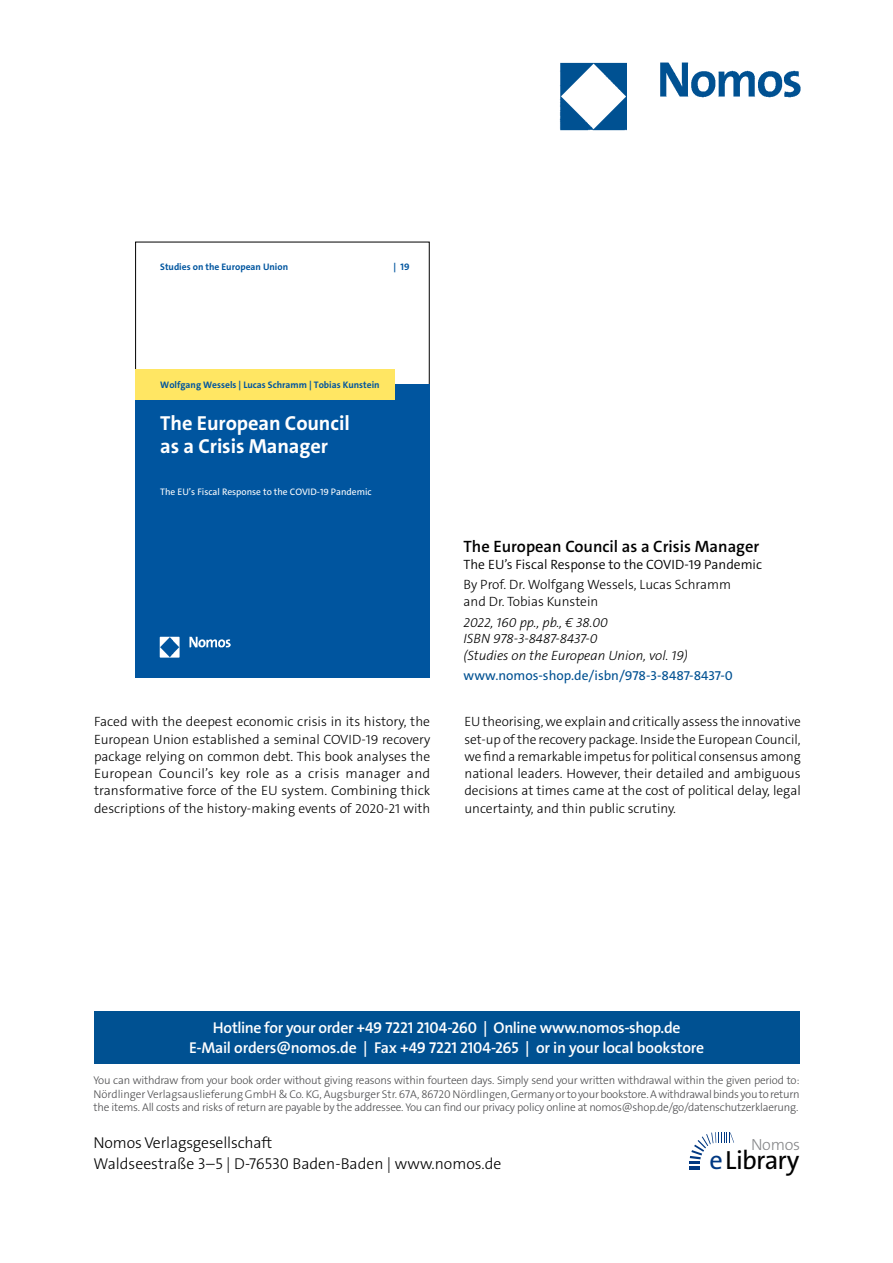
<style>
.page{position:relative;width:893px;height:1263px;background:#fff}
.page>*{position:absolute;margin:0;border:0;box-sizing:border-box;transform-origin:0 0}
.t1{font:26.4px "The Sans Os F";letter-spacing:-.03em;color:#000}
.t2{font:700 20.4px/23.1px "The Sans C5";letter-spacing:-.005em;color:#fff}
.t3{font:600 16.5px "The Sans C5";color:#000}
.t4{font:300 16.2px "The Sans Os F";letter-spacing:-.02em;color:#87888a}
.t5{font:600 15.75px/21px "The Sans Os F";letter-spacing:-.02em;color:#fff;text-align:center}
.t6{font:300 15.75px/21px "The Sans Os F";color:#000}
.t7{font:300 13.5px/17.2px "The Sans C5";color:#000;text-align:justify}
.t8{font:italic 300 13.5px/16.5px "The Sans C5";color:#000}
.t9{font:300 13.5px "The Sans C5";color:#000}
.t10{font:13.5px "The Sans C5";color:#005192}
.t11{font:300 11.25px/13.5px "The Sans Os F";letter-spacing:-.02em;color:#4b4b4d;text-align:justify}
.t12{font:700 9.45px "The Sans C5";color:#00559f}
.t13{font:9.45px "The Sans C5";color:#fff}
.s1{color:#003882}
</style>
<div class="page">
<div style="left:94px;top:1011px;width:705px;height:52px;background:#005192"></div>
<hr style="left:689px;top:1166px;width:11px;height:4px;background:#003882">
<svg style="left:689px;top:1132px;width:45px;height:32px"></svg>
<img style="left:559px;top:62px;width:242px;height:69px">
<svg style="left:135px;top:242px;width:295px;height:142px"></svg>
<div style="left:135px;top:384px;width:295px;height:293px;background:#00559f"></div>
<div style="left:135px;top:369px;width:260px;height:30px;background:#ffe663"></div>
<img style="left:160px;top:636px;width:70px;height:21px">
<p class="t12" style="left:160px;top:261px;width:129px">Studies on the European Union</p>
<p class="t12" style="left:394px;top:261px;width:17px">| 19</p>
<p class="t12" style="left:160px;top:379px;width:221px">Wolfgang Wessels | Lucas Schramm | Tobias Kunstein</p>
<h2 class="t2" style="left:160px;top:412px;width:191px">The European Council as a Crisis Manager</h2>
<p class="t13" style="left:160px;top:486px;width:213px">The EU’s Fiscal Response to the COVID-19 Pandemic</p>
<p class="t3" style="left:463px;top:536px;width:297px">The European Council as a Crisis Manager</p>
<p class="t9" style="left:463px;top:555px;width:300px">The EU’s Fiscal Response to the COVID-19 Pandemic</p>
<p class="t7" style="left:463px;top:577px;width:269px;line-height:16.5px">By Prof. Dr. Wolfgang Wessels, Lucas Schramm and Dr. Tobias Kunstein</p>
<p class="t8" style="left:463px;top:614px;width:226px">2022, 160 pp., pb., € 38.00<br>ISBN 978-3-8487-8437-0<br>(Studies on the European Union, vol. 19)</p>
<p class="t10" style="left:463px;top:667px;width:271px">www.nomos-shop.de/isbn/978-3-8487-8437-0</p>
<p class="t7" style="left:94px;top:713px;width:338px">Faced with the deepest economic crisis in its history, the European Union established a seminal COVID-19 recovery package relying on common debt. This book analyses the European Council’s key role as a crisis manager and transformative force of the EU system. Combining thick descriptions of the history-making events of 2020-21 with</p>
<p class="t7" style="left:464px;top:713px;width:338px">EU theorising, we explain and critically assess the innovative set-up of the recovery package. Inside the European Council, we find a remarkable impetus for political consensus among national leaders. However, their detailed and ambiguous decisions at times came at the cost of political delay, legal uncertainty, and thin public scrutiny.</p>
<p class="t5" style="left:189px;top:1017px;width:517px">Hotline for your order +49 7221 2104-260 | Online www.nomos-shop.de<br>E-Mail orders@nomos.de | Fax +49 7221 2104-265 | or in your local bookstore</p>
<p class="t11" style="left:94px;top:1074px;width:708px">You can withdraw from your book order without giving reasons within fourteen days. Simply send your written withdrawal within the given period to:<br>Nördlinger Verlagsauslieferung GmbH &amp; Co. KG, Augsburger Str. 67A, 86720 Nördlingen, Germany or to your bookstore. A withdrawal binds you to return the items. All costs and risks of return are payable by the addressee. You can find our privacy policy online at nomos@shop.de/go/datenschutzerklaerung.</p>
<p class="t6" style="left:94px;top:1133px;width:409px">Nomos Verlagsgesellschaft<br>Waldseestraße 3–5 | D-76530 Baden-Baden | www.nomos.de</p>
<p class="t4" style="left:751px;top:1134px;width:51px">Nomos</p>
<h1 class="t1" style="left:709px;top:1150px;width:91px"><span class="s1">e</span>Library</h1>
</div>
